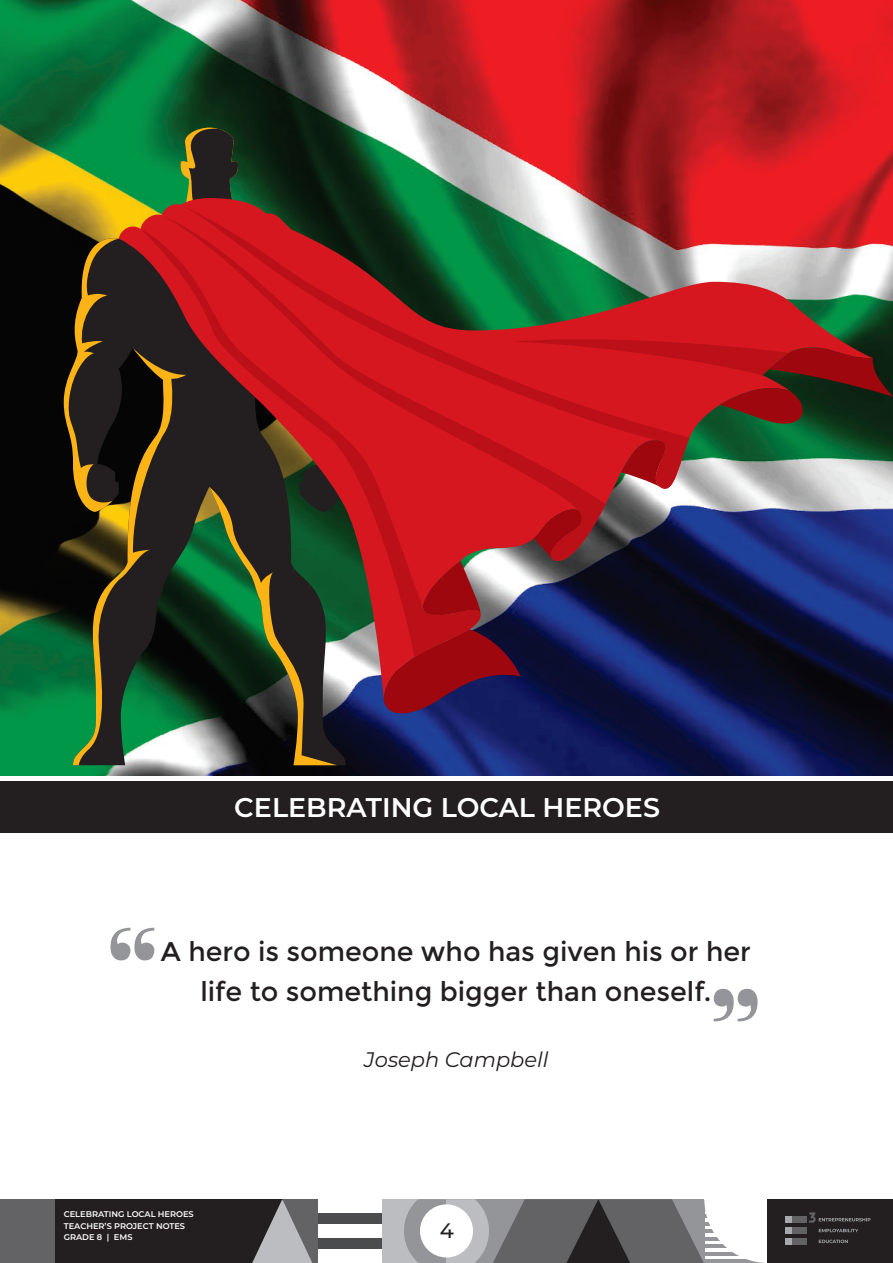
<style>
.page{position:relative;width:893px;height:1263px;background:#fff}
.page>*{position:absolute;margin:0;border:0;box-sizing:border-box;transform-origin:0 0}
.t1{font:165px "Modern";color:#939598}
.t2{font:27px/39.5px "Montserrat";color:#231f20;text-align:center}
.t3{font:600 27px "Montserrat";color:#fff}
.t4{font:italic 21px "Montserrat";color:#231f20}
.t5{font:500 21px "Montserrat";color:#231f20}
.t6{font:600 8.25px/11.4px "Montserrat";color:#fff}
</style>
<div class="page">
<div style="left:0;top:1199px;width:318px;height:64px;background:#636366"></div>
<div style="left:382px;top:1199px;width:64px;height:64px;background:#bcbdc0"></div>
<div style="left:55px;top:1199px;width:227px;height:64px;background:#231f20"></div>
<div style="left:318px;top:1213px;width:64px;height:11px;background:#4b4c4d"></div>
<div style="left:318px;top:1238px;width:64px;height:10px;background:#4b4c4d"></div>
<svg style="left:252px;top:1199px;width:61px;height:64px"></svg>
<div style="left:767px;top:1199px;width:126px;height:64px;background:#231f20"></div>
<svg style="left:404px;top:1199px;width:466px;height:64px"></svg>
<div style="left:420px;top:1204px;width:53px;height:53px;background:#fff;border-radius:50%"></div>
<div style="left:0;top:781px;width:893px;height:52px;background:#231f20"></div>
<img style="left:0;top:0;width:893px;height:776px">
<svg style="left:64px;top:512px;width:291px;height:253px;background:#345b4b"></svg>
<svg style="left:181px;top:128px;width:57px;height:70px;background:#363c21"></svg>
<svg style="left:119px;top:198px;width:754px;height:501px;background:#554a5e"></svg>
<svg style="left:73px;top:348px;width:113px;height:417px;background:#374f2c"></svg>
<svg style="left:209px;top:657px;width:128px;height:108px;background:#353427"></svg>
<svg style="left:384px;top:629px;width:137px;height:90px;background:#5e1133"></svg>
<svg style="left:141px;top:229px;width:339px;height:428px;background:#503524"></svg>
<svg style="left:64px;top:235px;width:55px;height:277px;background:#3f3116"></svg>
<svg style="left:162px;top:215px;width:444px;height:348px;background:#7a2e25"></svg>
<svg style="left:181px;top:205px;width:509px;height:289px;background:#91332c"></svg>
<svg style="left:513px;top:334px;width:380px;height:91px;background:#a4191a"></svg>
<p class="t3" style="left:234px;top:790px;width:427px">CELEBRATING LOCAL HEROES</p>
<h1 class="t1" style="left:107px;top:950px;width:51px">“</h1>
<p class="t2" style="left:161px;top:932px;width:591px">A hero is someone who has given his or her life to something bigger than oneself.</p>
<h1 class="t1" style="left:710px;top:1011px;width:51px">”</h1>
<p class="t4" style="left:364px;top:1046px;width:186px">Joseph Campbell</p>
<p class="t6" style="left:64px;top:1208px;width:132px">CELEBRATING LOCAL HEROES<br>TEACHER’S PROJECT NOTES<br>GRADE 8 | EMS</p>
<p class="t5" style="left:440px;top:1218px;width:16px">4</p>
</div>
